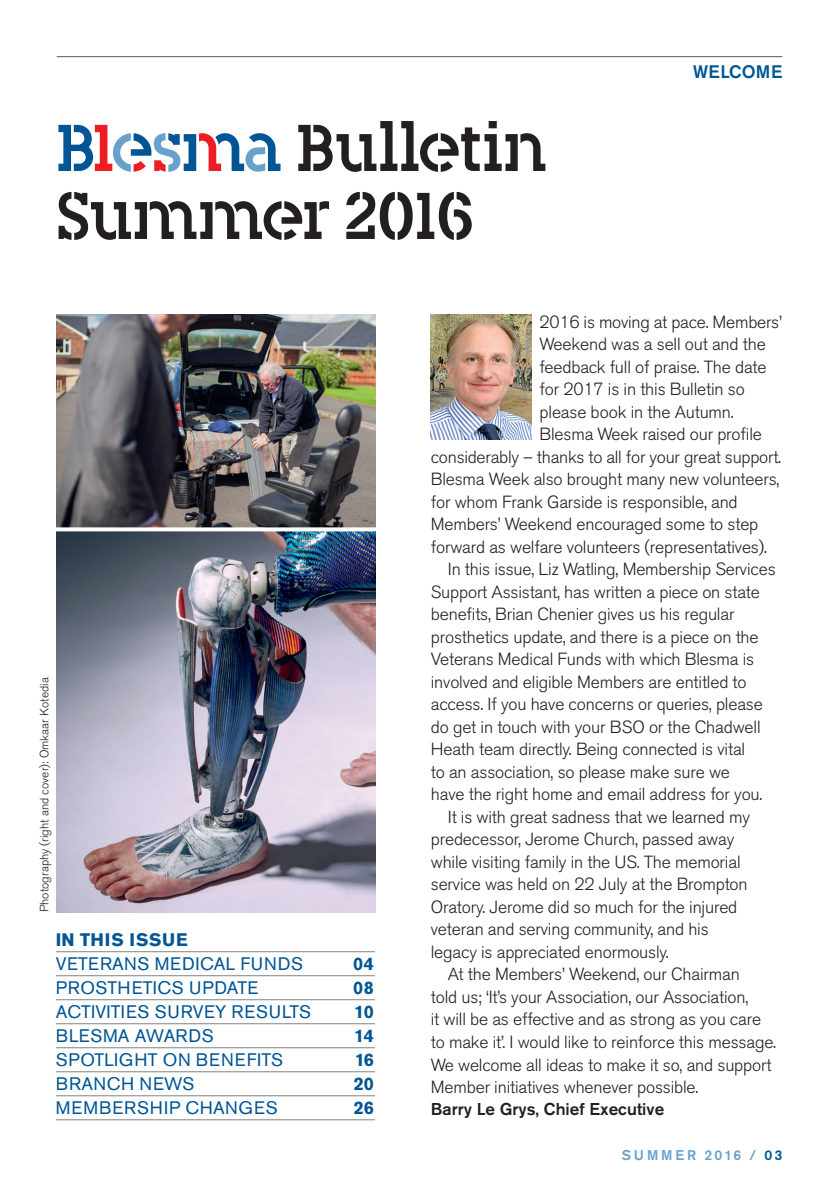
<style>
.page{position:relative;width:839px;height:1191px;background:#fff}
.page>*{position:absolute;margin:0;border:0;box-sizing:border-box;transform-origin:0 0}
.t1{font:64px/68px "Blesma";color:#231f20}
.t2{font:18px/24px "Akzidenz Grotesk Std";letter-spacing:.035em;color:#005595}
.t3{font:18px "Akzidenz Grotesk Std";letter-spacing:.015em;color:#005595}
.t4{font:18px "Akzidenz Grotesk Std";letter-spacing:.055em;color:#005595}
.t5{font:700 18px "Akzidenz Grotesk Std";color:#005595}
.t6{font:500 18px "Akzidenz Grotesk BQ";letter-spacing:.02em;color:#005595}
.t7{font:300 17.6px "Akzidenz Grotesk BQ";letter-spacing:-.01em;color:#231f20}
.t8{font:500 17px "Akzidenz Grotesk Std";color:#231f20}
.t9{font:500 14px "Akzidenz Grotesk Std";letter-spacing:.205em;color:#69a1cd}
.t10{font:300 12px "Akzidenz Grotesk BQ";color:#231f20}
.s1{font-family:"Blesma Logofont";color:#005595}
.s2{font-family:"Blesma Logofont";color:#ee1d23}
.s3{font-family:"Blesma Logofont";color:#69a1cd}
.s4{font-weight:700}
.s5{font-family:"Akzidenz Grotesk BQ"}
.s6{color:#005595}
</style>
<div class="page">
<hr style="left:57px;top:56px;width:725px;height:1px;background:#57585a">
<hr style="left:56px;top:951px;width:319px;height:1px;background:#808285">
<hr style="left:56px;top:975px;width:319px;height:1px;background:#808285">
<hr style="left:56px;top:999px;width:319px;height:1px;background:#808285">
<hr style="left:56px;top:1023px;width:319px;height:1px;background:#808285">
<hr style="left:56px;top:1047px;width:319px;height:1px;background:#808285">
<hr style="left:56px;top:1071px;width:319px;height:1px;background:#808285">
<hr style="left:56px;top:1095px;width:319px;height:1px;background:#808285">
<hr style="left:56px;top:1119px;width:319px;height:1px;background:#808285">
<img style="left:57px;top:314px;width:319px;height:213px">
<img style="left:57px;top:531px;width:319px;height:381px">
<img style="left:431px;top:314px;width:100px;height:125px">
<svg style="left:56px;top:527px;width:320px;height:1px"></svg>
<p class="t1" style="left:57px;top:113px;width:492px"><span class="s1">e</span><span class="s2">f</span><span class="s3">g</span> Bulletin<br>Summer 2016</p>
<p class="t6" style="left:693px;top:61px;width:91px">WELCOME</p>
<p class="t10" style="left:38px;top:912px;width:237px;rotate:-90deg">Photography (right and cover): Omkaar Kotedia</p>
<p class="t2" style="left:56px;top:927px;width:249px"><span class="s4">IN THIS ISSUE<br></span>VETERANS MEDICAL FUNDS</p>
<p class="t5" style="left:353px;top:953px;width:22px">04</p>
<p class="t2" style="left:56px;top:975px;width:204px">PROSTHETICS UPDATE</p>
<p class="t5" style="left:353px;top:977px;width:22px">08</p>
<p class="t3" style="left:56px;top:1000px;width:257px">ACTIVITIES SURVEY RESULTS</p>
<p class="t5" style="left:354px;top:1001px;width:21px">10</p>
<p class="t2" style="left:56px;top:1023px;width:160px">BLESMA AWARDS</p>
<p class="t5" style="left:354px;top:1025px;width:21px">14</p>
<p class="t2" style="left:56px;top:1047px;width:229px">SPOTLIGHT ON BENEFITS</p>
<p class="t5" style="left:355px;top:1049px;width:21px">16</p>
<p class="t2" style="left:56px;top:1071px;width:140px">BRANCH NEWS</p>
<p class="t5" style="left:354px;top:1073px;width:22px">20</p>
<p class="t4" style="left:56px;top:1096px;width:223px">MEMBERSHIP CHANGES</p>
<p class="t5" style="left:354px;top:1097px;width:22px">26</p>
<p class="t7" style="left:540px;top:311px;width:244px">2016 is moving at pace. Members’</p>
<p class="t7" style="left:540px;top:334px;width:228px">Weekend was a sell out and the</p>
<p class="t7" style="left:540px;top:356px;width:229px">feedback full of praise. The date</p>
<p class="t7" style="left:540px;top:379px;width:207px">for 2017 is in this Bulletin so</p>
<p class="t7" style="left:540px;top:401px;width:196px">please book in the Autumn.</p>
<p class="t7" style="left:540px;top:424px;width:224px">Blesma Week raised our profile</p>
<p class="t7" style="left:431px;top:446px;width:352px">considerably – thanks to all for your great support.</p>
<p class="t7" style="left:431px;top:469px;width:350px">Blesma Week also brought many new volunteers,</p>
<p class="t7" style="left:431px;top:491px;width:308px">for whom Frank Garside is responsible, and</p>
<p class="t7" style="left:431px;top:514px;width:329px">Members’ Weekend encouraged some to step</p>
<p class="t7" style="left:431px;top:536px;width:338px">forward as welfare volunteers (representatives).</p>
<p class="t7" style="left:448px;top:559px;width:329px">In this issue, Liz Watling, Membership Services</p>
<p class="t7" style="left:431px;top:581px;width:331px">Support Assistant, has written a piece on state</p>
<p class="t7" style="left:431px;top:604px;width:305px">benefits, Brian Chenier gives us his regular</p>
<p class="t7" style="left:431px;top:626px;width:329px">prosthetics update, and there is a piece on the</p>
<p class="t7" style="left:431px;top:649px;width:325px">Veterans Medical Funds with which Blesma is</p>
<p class="t7" style="left:431px;top:671px;width:317px">involved and eligible Members are entitled to</p>
<p class="t7" style="left:431px;top:694px;width:334px">access. If you have concerns or queries, please</p>
<p class="t7" style="left:431px;top:717px;width:331px">do get in touch with your BSO or the Chadwell</p>
<p class="t7" style="left:431px;top:739px;width:316px">Heath team directly. Being connected is vital</p>
<p class="t7" style="left:431px;top:762px;width:301px">to an association, so please make sure we</p>
<p class="t7" style="left:431px;top:784px;width:333px">have the right home and email address for you.</p>
<p class="t7" style="left:448px;top:807px;width:304px">It is with great sadness that we learned my</p>
<p class="t7" style="left:431px;top:829px;width:305px">predecessor, Jerome Church, passed away</p>
<p class="t7" style="left:431px;top:852px;width:311px">while visiting family in the US. The memorial</p>
<p class="t7" style="left:431px;top:874px;width:318px">service was held on 22 July at the Brompton</p>
<p class="t7" style="left:431px;top:897px;width:308px">Oratory. Jerome did so much for the injured</p>
<p class="t7" style="left:431px;top:919px;width:279px">veteran and serving community, and his</p>
<p class="t7" style="left:431px;top:942px;width:240px">legacy is appreciated enormously.</p>
<p class="t7" style="left:448px;top:964px;width:294px">At the Members’ Weekend, our Chairman</p>
<p class="t7" style="left:431px;top:987px;width:319px">told us; ‘It’s your Association, our Association,</p>
<p class="t7" style="left:431px;top:1009px;width:332px">it will be as effective and as strong as you care</p>
<p class="t7" style="left:431px;top:1032px;width:347px">to make it’. I would like to reinforce this message.</p>
<p class="t7" style="left:431px;top:1054px;width:342px">We welcome all ideas to make it so, and support</p>
<p class="t7" style="left:431px;top:1077px;width:269px">Member initiatives whenever possible.</p>
<p class="t8" style="left:431px;top:1098px;width:235px"><span class="s5">Barry Le Grys,</span> Chief Executive</p>
<p class="t9" style="left:622px;top:1146px;width:162px">SUMMER 2016 / <span class="s6">03</span></p>
</div>
